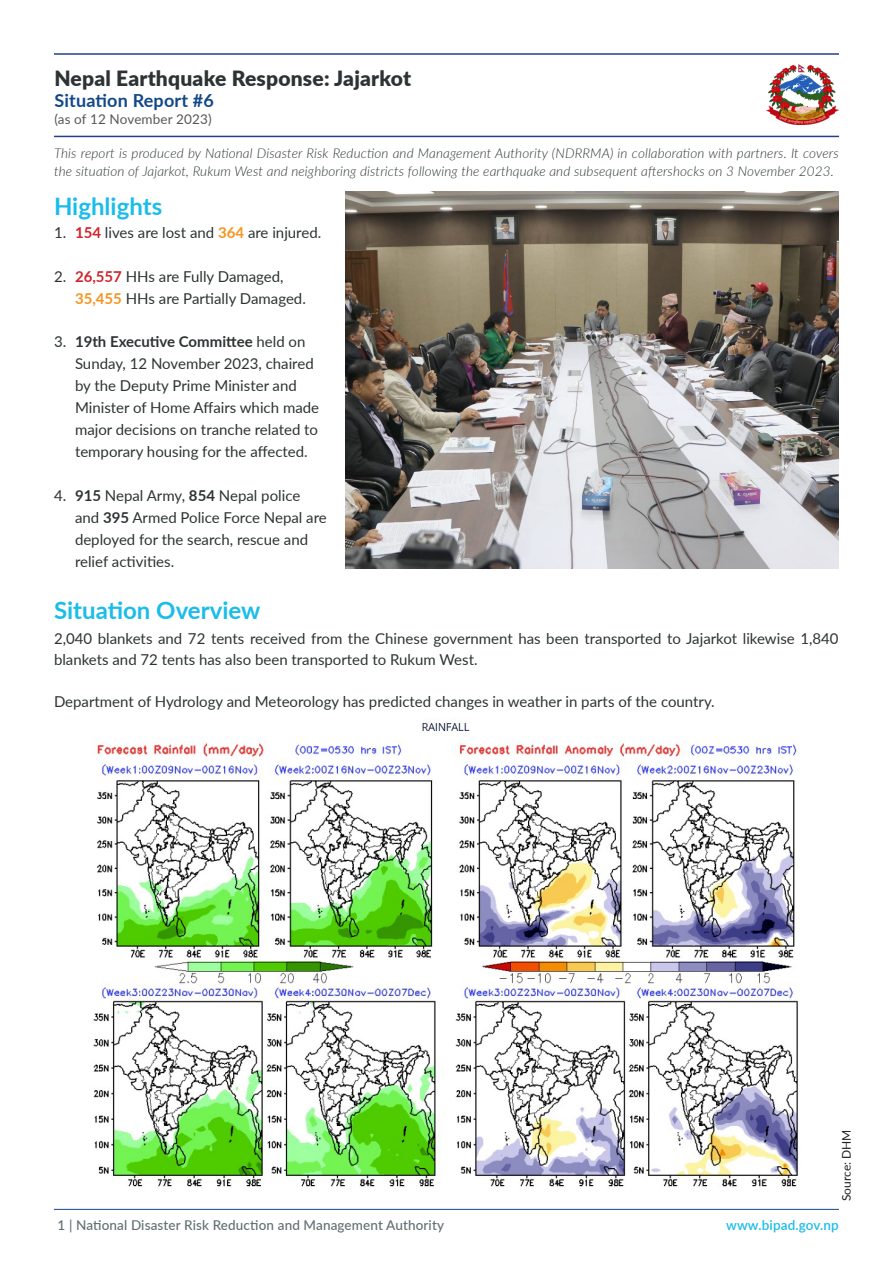
<style>
.page{position:relative;width:893px;height:1263px;background:#fff}
.page>*{position:absolute;margin:0;border:0;box-sizing:border-box;transform-origin:0 0}
.t1{font:700 24px "Lato";color:#1abde9}
.t2{font:800 21px "Lato";letter-spacing:.01em;color:#2d3334}
.t3{font:700 18px "Lato";letter-spacing:.01em;color:#124889}
.t4{font:15px/21.9px "Lato";color:#2d3334}
.t5{font:italic 300 13.5px/18px "Lato";letter-spacing:.01em;color:#2d3334}
.t6{font:500 13.5px "Lato";letter-spacing:.01em;color:#626e72}
.t7{font:13.5px "Lato";letter-spacing:.01em;color:#57585a}
.t8{font:600 13.5px "Lato";letter-spacing:.01em;color:#1abde9}
.t9{font:12px "Lato";color:#231f20}
.s1{font-weight:700;color:#d1232a}
.s2{font-weight:700;color:#f7931d}
.s3{font-weight:700}
</style>
<div class="page">
<hr style="left:54px;top:1209px;width:785px;height:1px;background:#124889">
<hr style="left:54px;top:136px;width:785px;height:1px;background:#253f8e">
<hr style="left:54px;top:53px;width:785px;height:2px;background:#253f8e">
<img style="left:767px;top:64px;width:72px;height:60px">
<img style="left:346px;top:191px;width:493px;height:377px">
<img style="left:93px;top:721px;width:706px;height:466px">
<p class="t2" style="left:54px;top:62px;width:358px">Nepal Earthquake Response: Jajarkot</p>
<p class="t3" style="left:54px;top:88px;width:161px">Situation Report #6</p>
<p class="t7" style="left:54px;top:109px;width:159px">(as of 12 November 2023)</p>
<p class="t5" style="left:54px;top:144px;width:786px">This report is produced by National Disaster Risk Reduction and Management Authority (NDRRMA) in collaboration with partners. It covers the situation of Jajarkot, Rukum West and neighboring districts following the earthquake and subsequent aftershocks on 3 November 2023.</p>
<p class="t1" style="left:54px;top:188px;width:110px">Highlights</p>
<p class="t4" style="left:54px;top:221px;width:14px">1.</p>
<p class="t4" style="left:54px;top:265px;width:14px">2.</p>
<p class="t4" style="left:75px;top:221px;width:248px"><span class="s1">154</span> lives are lost and <span class="s2">364</span> are injured.</p>
<p class="t4" style="left:75px;top:265px;width:232px"><span class="s1">26,557</span> HHs are Fully Damaged,<br><span class="s2">35,455</span> HHs are Partially Damaged.</p>
<p class="t4" style="left:75px;top:330px;width:246px"><span class="s3">19th Executive Committee</span> held on Sunday, 12 November 2023, chaired by the Deputy Prime Minister and Minister of Home Affairs which made major decisions on tranche related to temporary housing for the affected.</p>
<p class="t4" style="left:75px;top:484px;width:253px"><span class="s3">915</span> Nepal Army, <span class="s3">854</span> Nepal police and <span class="s3">395</span> Armed Police Force Nepal are deployed for the search, rescue and relief activities.</p>
<p class="t4" style="left:54px;top:330px;width:14px">3.</p>
<p class="t4" style="left:54px;top:484px;width:14px">4.</p>
<p class="t1" style="left:54px;top:593px;width:208px">Situation Overview</p>
<p class="t4" style="left:54px;top:627px;width:786px;line-height:21.1px">2,040 blankets and 72 tents received from the Chinese government has been transported to Jajarkot likewise 1,840 blankets and 72 tents has also been transported to Rukum West.</p>
<p class="t4" style="left:54px;top:690px;width:662px">Department of Hydrology and Meteorology has predicted changes in weather in parts of the country.</p>
<p class="t9" style="left:838px;top:1201px;width:73px;rotate:-90deg">Source: DHM</p>
<p class="t6" style="left:58px;top:1215px;width:388px">1 | National Disaster Risk Reduction and Management Authority</p>
<p class="t8" style="left:726px;top:1215px;width:114px">www.bipad.gov.np</p>
</div>
